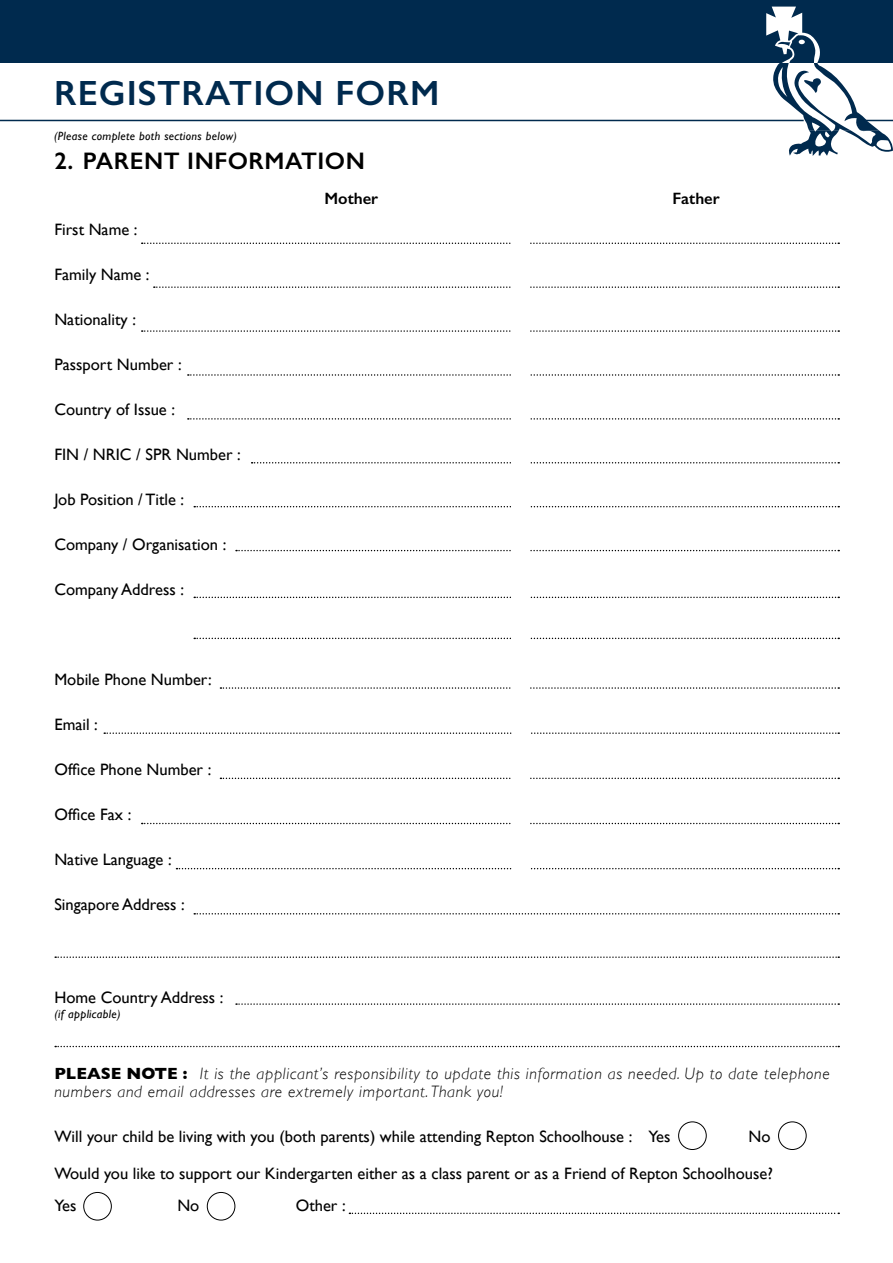
<style>
.page{position:relative;width:893px;height:1263px;background:#fff}
.page>*{position:absolute;margin:0;border:0;box-sizing:border-box;transform-origin:0 0}
.t1{font:600 35.1px "Gill Sans";letter-spacing:.03em;color:#002a4e}
.t2{font:600 24px "Gill Sans";letter-spacing:.02em;color:#000}
.t3{font:16.5px/31.5px "Gill Sans";color:#000}
.t4{font:italic 300 16.5px/18px "Gill Sans";letter-spacing:.04em;color:#000}
.t5{font:600 16.5px "Gill Sans";color:#000}
.t6{font:italic 12px "Gill Sans";letter-spacing:.03em;color:#000}
.s1{font-weight:700;font-style:normal}
</style>
<div class="page">
<div style="left:0;top:0;width:893px;height:63px;background:#002a4e"></div>
<svg style="left:766px;top:6px;width:127px;height:150px"></svg>
<hr style="left:0;top:120px;width:804px;height:1px;background:#002a4e">
<hr style="left:863px;top:120px;width:30px;height:1px;background:#002a4e">
<svg style="left:142px;top:242px;width:697px;height:2px"></svg>
<svg style="left:154px;top:286px;width:685px;height:2px"></svg>
<svg style="left:142px;top:330px;width:697px;height:2px"></svg>
<svg style="left:188px;top:374px;width:651px;height:2px"></svg>
<svg style="left:188px;top:418px;width:651px;height:2px"></svg>
<svg style="left:252px;top:462px;width:587px;height:1px"></svg>
<svg style="left:194px;top:506px;width:645px;height:1px"></svg>
<svg style="left:236px;top:550px;width:603px;height:1px"></svg>
<svg style="left:194px;top:597px;width:645px;height:1px"></svg>
<svg style="left:194px;top:638px;width:645px;height:1px"></svg>
<svg style="left:220px;top:687px;width:619px;height:2px"></svg>
<svg style="left:104px;top:732px;width:735px;height:2px"></svg>
<svg style="left:220px;top:778px;width:619px;height:1px"></svg>
<svg style="left:142px;top:823px;width:697px;height:1px"></svg>
<svg style="left:176px;top:868px;width:663px;height:1px"></svg>
<svg style="left:194px;top:913px;width:645px;height:1px"></svg>
<svg style="left:55px;top:956px;width:784px;height:2px"></svg>
<svg style="left:236px;top:1003px;width:603px;height:2px"></svg>
<svg style="left:55px;top:1046px;width:784px;height:1px"></svg>
<div style="left:512px;top:192px;width:18px;height:695px;background:#fff"></div>
<div style="left:678px;top:1121px;width:29px;height:29px;border:1px solid #000;border-radius:50%"></div>
<div style="left:778px;top:1121px;width:28px;height:29px;border:1px solid #000;border-radius:50%"></div>
<div style="left:83px;top:1192px;width:29px;height:28px;border:1px solid #000;border-radius:50%"></div>
<div style="left:207px;top:1192px;width:28px;height:28px;border:1px solid #000;border-radius:50%"></div>
<svg style="left:349px;top:1212px;width:490px;height:2px"></svg>
<h1 class="t1" style="left:54px;top:80px;width:387px">REGISTRATION FORM</h1>
<p class="t6" style="left:54px;top:131px;width:184px">(Please complete both sections below)</p>
<h2 class="t2" style="left:54px;top:153px;width:312px">2. PARENT INFORMATION</h2>
<p class="t5" style="left:324px;top:192px;width:55px">Mother</p>
<p class="t5" style="left:672px;top:192px;width:49px">Father</p>
<p class="t3" style="left:54px;top:215px;width:85px">First Name :</p>
<p class="t3" style="left:54px;top:260px;width:97px">Family Name :</p>
<p class="t3" style="left:54px;top:305px;width:83px">Nationality :</p>
<p class="t3" style="left:54px;top:350px;width:129px">Passport Number :</p>
<p class="t3" style="left:54px;top:395px;width:122px">Country of Issue :</p>
<p class="t3" style="left:54px;top:440px;width:188px">FIN / NRIC / SPR Number :</p>
<p class="t3" style="left:54px;top:485px;width:131px">Job Position / Title :</p>
<p class="t3" style="left:54px;top:530px;width:173px">Company / Organisation :</p>
<p class="t3" style="left:54px;top:575px;width:131px">Company Address :</p>
<p class="t3" style="left:54px;top:665px;width:159px">Mobile Phone Number:</p>
<p class="t3" style="left:54px;top:710px;width:45px">Email :</p>
<p class="t3" style="left:54px;top:754px;width:158px">Office Phone Number :</p>
<p class="t3" style="left:54px;top:799px;width:78px">Office Fax :</p>
<p class="t3" style="left:54px;top:845px;width:119px">Native Language :</p>
<p class="t3" style="left:54px;top:890px;width:132px">Singapore Address :</p>
<p class="t3" style="left:54px;top:983px;width:170px">Home Country Address :</p>
<p class="t6" style="left:54px;top:1009px;width:68px">(if applicable)</p>
<p class="t4" style="left:54px;top:1065px;width:777px"><span class="s1">PLEASE NOTE :</span> It is the applicant’s responsibility to update this information as needed. Up to date telephone numbers and email addresses are extremely important. Thank you!</p>
<p class="t3" style="left:54px;top:1121px;width:618px">Will your child be living with you (both parents) while attending Repton Schoolhouse : Yes</p>
<p class="t3" style="left:748px;top:1121px;width:23px">No</p>
<p class="t3" style="left:54px;top:1159px;width:720px">Would you like to support our Kindergarten either as a class parent or as a Friend of Repton Schoolhouse?<br>Yes</p>
<p class="t3" style="left:177px;top:1190px;width:23px">No</p>
<p class="t3" style="left:296px;top:1190px;width:51px">Other :</p>
</div>
